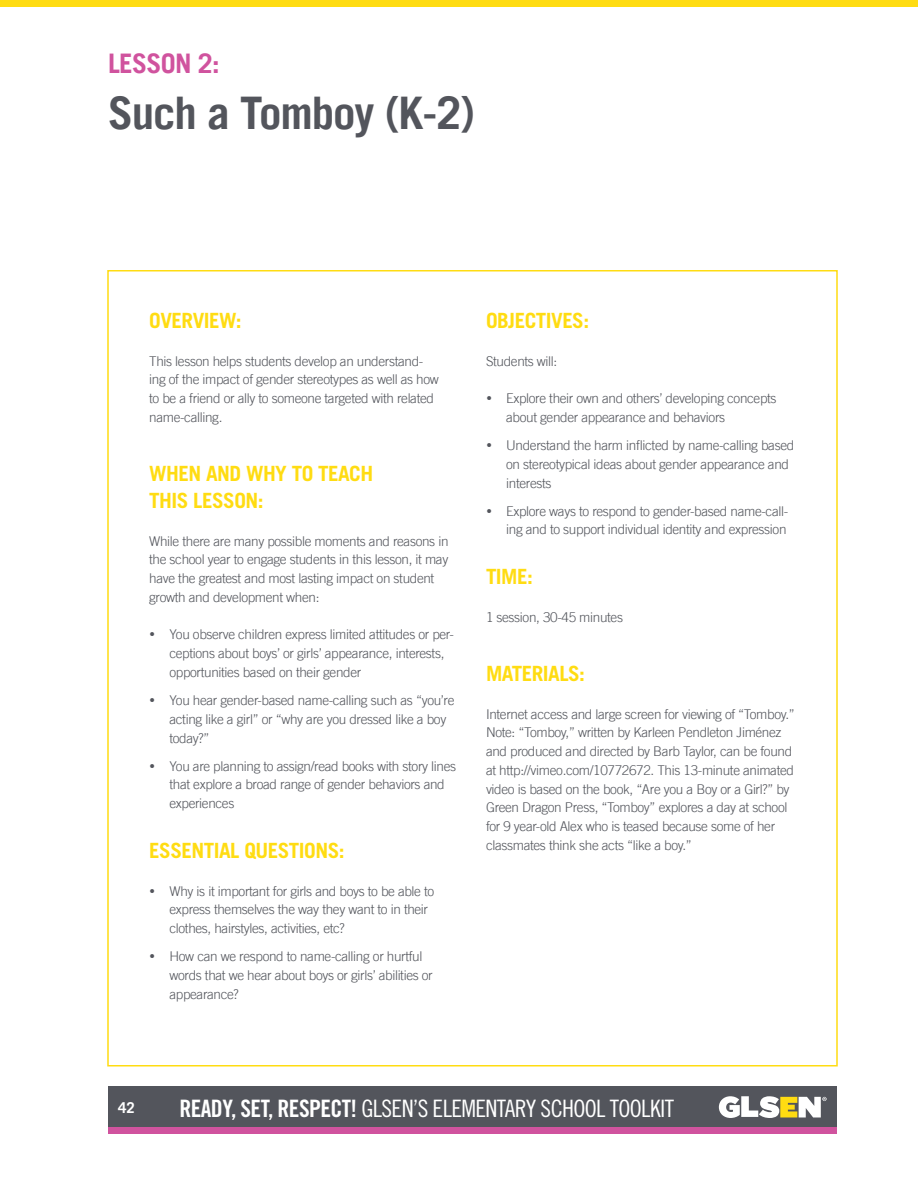
<style>
.page{position:relative;width:918px;height:1188px;background:#fff}
.page>*{position:absolute;margin:0;border:0;box-sizing:border-box;transform-origin:0 0}
.t1{font:700 45px "Trade Gothic LT";letter-spacing:-.025em;color:#53555c}
.t2{font:700 27px "Trade Gothic LT";color:#d0539e}
.t3{font:24px "Trade Gothic Cond Eighteen";letter-spacing:-.025em;color:#fff}
.t4{font:700 21px/27px "Trade Gothic";letter-spacing:-.025em;color:#ffdc12}
.t5{font:700 15px "Trade Gothic";color:#fff}
.t6{font:300 13.5px/18.8px "Trade Gothic LT";letter-spacing:-.025em;color:#53555c}
.s1{font-family:"Trade Gothic Bold Cond Twenty"}
</style>
<div class="page">
<div style="left:108px;top:1087px;width:729px;height:40px;background:#53555c"></div>
<div style="left:108px;top:1127px;width:729px;height:7px;background:#d0539e"></div>
<svg style="left:719px;top:1096px;width:108px;height:22px"></svg>
<div style="left:0;top:0;width:918px;height:7px;background:#ffdc12"></div>
<h2 class="t2" style="left:108px;top:47px;width:27px">Lesson</h2>
<h2 class="t2" style="left:198px;top:47px;width:23px">2:</h2>
<h1 class="t1" style="left:108px;top:85px;width:369px">Such a Tomboy (K-2)</h1>
<h3 class="t4" style="left:149px;top:307px;width:94px">OVERVIEW:</h3>
<p class="t6" style="left:149px;top:351px;width:291px">This lesson helps students develop an understand&shy;ing of the impact of gender stereotypes as well as how to be a friend or ally to someone targeted with related name-calling.</p>
<h3 class="t4" style="left:149px;top:460px;width:226px">WHEN AND WHY TO TEACH<br>THIS LESSON</h3>
<h3 class="t4" style="left:258px;top:487px;width:7px">:</h3>
<p class="t6" style="left:149px;top:531px;width:301px">While there are many possible moments and reasons in the school year to engage students in this lesson, it may have the greatest and most lasting impact on student growth and development when:</p>
<p class="t6" style="left:170px;top:625px;width:286px">You observe children express limited attitudes or per&shy;ceptions about boys’ or girls’ appearance, interests, opportunities based on their gender</p>
<p class="t6" style="left:170px;top:691px;width:286px">You hear gender-based name-calling such as “you’re acting like a girl” or “why are you dressed like a boy today?”</p>
<p class="t6" style="left:170px;top:756px;width:288px">You are planning to assign/read books with story lines that explore a broad range of gender behaviors and experiences</p>
<h3 class="t4" style="left:149px;top:837px;width:21px">ESSENTIAL</h3>
<h3 class="t4" style="left:244px;top:837px;width:35px">QUESTIONS</h3>
<h3 class="t4" style="left:339px;top:837px;width:7px">:</h3>
<p class="t6" style="left:169px;top:881px;width:266px">Why is it important for girls and boys to be able to express themselves the way they want to in their clothes, hairstyles, activities, etc?</p>
<p class="t6" style="left:169px;top:947px;width:265px">How can we respond to name-calling or hurtful words that we hear about boys or girls’ abilities or appearance?</p>
<h3 class="t4" style="left:486px;top:307px;width:39px">OBJECTI</h3>
<h3 class="t4" style="left:551px;top:307px;width:40px">VES:</h3>
<p class="t6" style="left:486px;top:351px;width:73px">Students will:</p>
<p class="t6" style="left:506px;top:389px;width:272px">Explore their own and others’ developing concepts about gender appearance and behaviors</p>
<p class="t6" style="left:506px;top:436px;width:290px">Understand the harm inflicted by name-calling based on stereotypical ideas about gender appearance and interests</p>
<p class="t6" style="left:506px;top:501px;width:283px">Explore ways to respond to gender-based name-call&shy;ing and to support individual identity and expression</p>
<h3 class="t4" style="left:486px;top:563px;width:48px">TIME:</h3>
<p class="t6" style="left:486px;top:607px;width:139px">1 session, 30-45 minutes</p>
<h3 class="t4" style="left:486px;top:660px;width:67px">MATERIALS</h3>
<h3 class="t4" style="left:579px;top:660px;width:7px">:</h3>
<p class="t6" style="left:486px;top:704px;width:310px">Internet access and large screen for viewing of “Tomboy.” Note: “Tomboy,” written by Karleen Pendleton Jiménez and produced and directed by Barb Taylor, can be found at http://vimeo.com/10772672. This 13-minute animated video is based on the book, “Are you a Boy or a Girl?” by Green Dragon Press, “Tomboy” explores a day at school for 9 year-old Alex who is teased because some of her classmates think she acts “like a boy.”</p>
<p class="t5" style="left:118px;top:1098px;width:18px">42</p>
<h3 class="t3" style="left:179px;top:1094px;width:496px"><span class="s1">READY, SET, RESPECT!</span> GLSEN’S ELEMENTARY SCHOOL TOOLKIT</h3>
</div>
